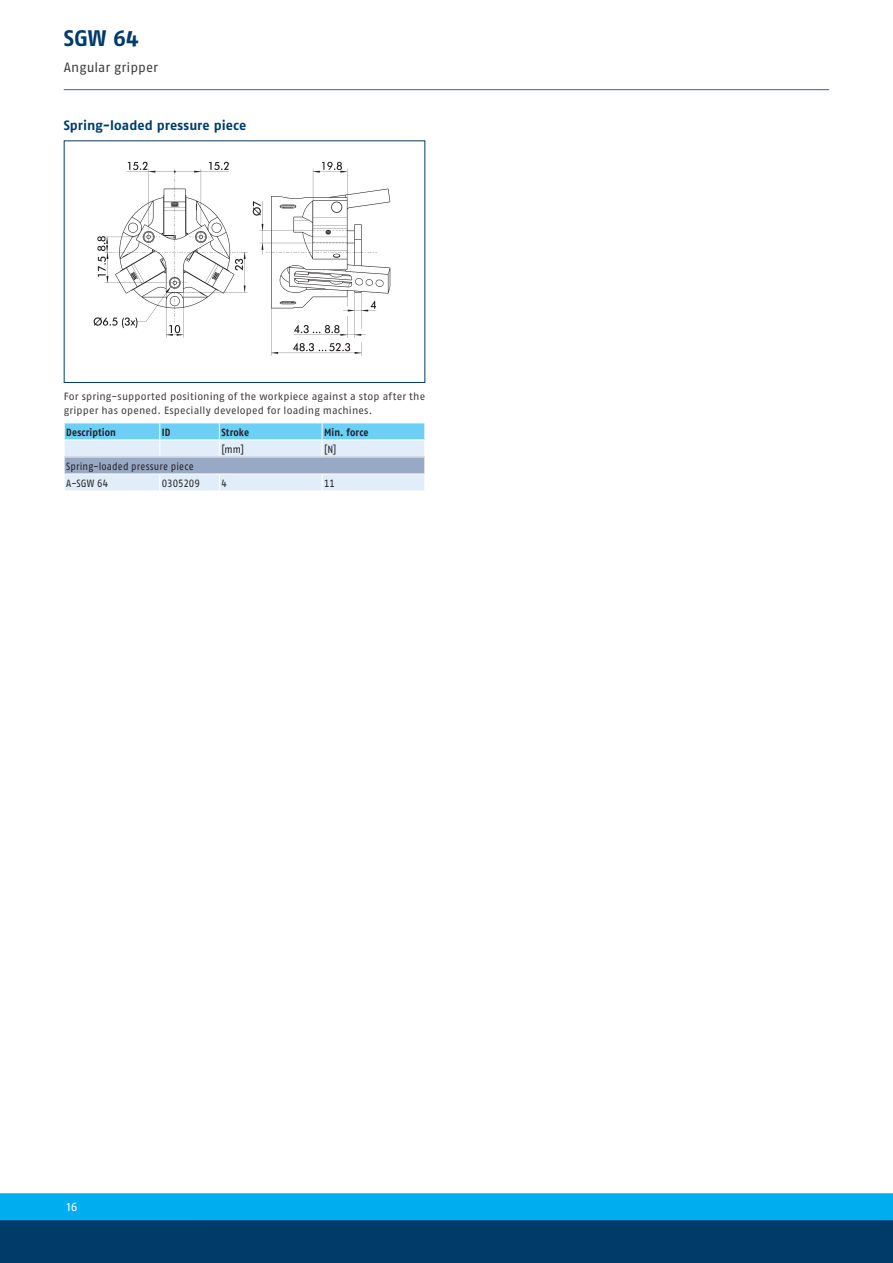
<style>
.page{position:relative;width:893px;height:1263px;background:#fff}
.page>*{position:absolute;margin:0;border:0;box-sizing:border-box;transform-origin:0 0}
.t1{font:700 22.5px "SCHUNK Fago Pro";color:#003b69}
.t2{font:700 13.5px "SCHUNK Fago Pro";letter-spacing:.005em;color:#003b69}
.t3{font:13.5px "SCHUNK Fago Pro";color:#3e3e3f}
.t4{font:12px "SCHUNK Fago Pro";color:#fff}
.t5{font:10.5px/14.2px "SCHUNK Fago Pro";letter-spacing:.015em;color:#3e3e3f}
.t6{font:10.5px/17px "SCHUNK Fago Pro";letter-spacing:.01em;color:#231f20;scale:.9 1}
.t7{font:700 10.5px "SCHUNK Fago Pro";letter-spacing:.015em;color:#231f20;scale:.9 1}
</style>
<div class="page">
<div style="left:0;top:1202px;width:893px;height:61px;background:#003b69"></div>
<div style="left:0;top:1193px;width:893px;height:27px;background:#00aeef"></div>
<hr style="left:64px;top:89px;width:765px;height:1px;background:#35628d">
<div style="left:64px;top:140px;width:361px;height:243px;border:1px solid #003b69"></div>
<img style="left:93px;top:161px;width:298px;height:195px">
<svg style="left:64px;top:423px;width:361px;height:68px;background:#b4d6eb"></svg>
<hr style="left:64px;top:474px;width:96px;height:1px;background:#fff">
<hr style="left:160px;top:474px;width:59px;height:1px;background:#fff">
<hr style="left:219px;top:474px;width:103px;height:1px;background:#fff">
<hr style="left:322px;top:474px;width:103px;height:1px;background:#fff">
<h1 class="t1" style="left:64px;top:24px;width:76px">SGW 64</h1>
<p class="t3" style="left:64px;top:60px;width:96px">Angular gripper</p>
<p class="t2" style="left:64px;top:117px;width:184px">Spring-loaded pressure piece</p>
<p class="t5" style="left:64px;top:389px;width:363px">For spring-supported positioning of the workpiece against a stop after the gripper has opened. Especially developed for loading machines.</p>
<p class="t7" style="left:66px;top:425px;width:57px">Description</p>
<p class="t7" style="left:162px;top:425px;width:11px">ID</p>
<p class="t7" style="left:221px;top:425px;width:32px">Stroke</p>
<p class="t7" style="left:324px;top:425px;width:51px">Min. force</p>
<p class="t6" style="left:221px;top:440px;width:27px">[mm]</p>
<p class="t6" style="left:324px;top:440px;width:15px">[N]</p>
<p class="t6" style="left:66px;top:457px;width:143px">Spring-loaded pressure piece<br>A-SGW 64</p>
<p class="t6" style="left:162px;top:474px;width:44px">0305209</p>
<p class="t6" style="left:221px;top:474px;width:8px">4</p>
<p class="t6" style="left:324px;top:474px;width:14px">11</p>
<p class="t4" style="left:67px;top:1199px;width:12px">16</p>
</div>
